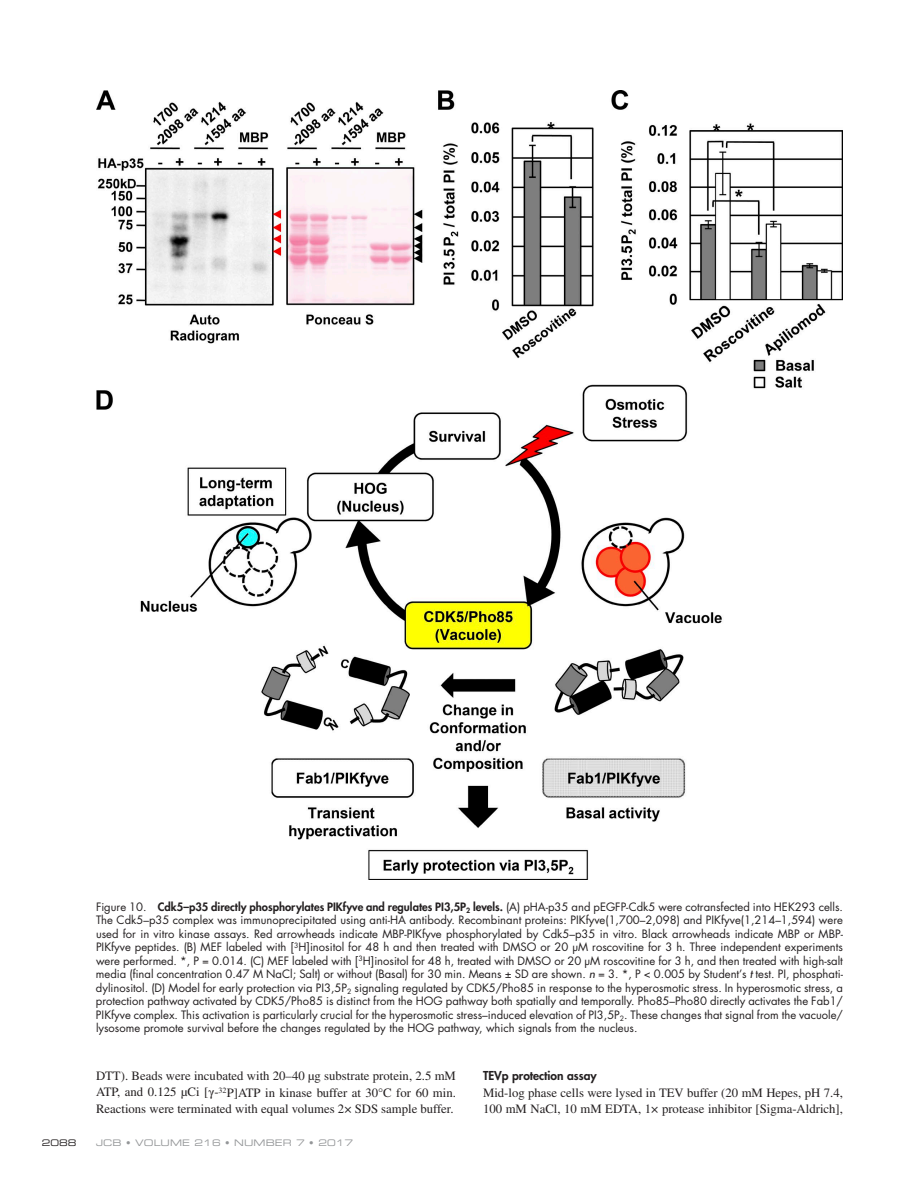
<style>
.page{position:relative;width:918px;height:1188px;background:#fff}
.page>*{position:absolute;margin:0;border:0;box-sizing:border-box;transform-origin:0 0}
.t1{font:12.75px/16.5px "Times LT Std";color:#231f20;text-align:justify}
.t2{font:800 12px "Futura Std";color:#231f20}
.t3{font:11.25px/13.5px "Futura Std";color:#231f20;text-align:justify}
.t4{font:9px "Eurostile LT Std Ex 2";letter-spacing:.01em;color:#949698}
.t5{font:9px "Eurostile LT Std Ex 2";color:#231f20}
.s1{font-weight:800}
.s2{font-weight:500;font-style:italic}
.s3{font-family:"STIX General"}
</style>
<div class="page">
<img style="left:96px;top:90px;width:747px;height:789px">
<p class="t3" style="left:96px;top:900px;width:749px">Figure 10. <span class="s1">Cdk5–p35 directly phosphorylates PIKfyve and regulates PI3,5P</span><sub>2</sub> <span class="s1">levels.</span> (A) pHA-p35 and pEGFP-Cdk5 were cotransfected into HEK293 cells.<br>The Cdk5–p35 complex was immunoprecipitated using anti-HA antibody. Recombinant proteins: PIKfyve(1,700–2,098) and PIKfyve(1,214–1,594) were used for in vitro kinase assays. Red arrowheads indicate MBP-PIKfyve phosphorylated by Cdk5–p35 in vitro. Black arrowheads indicate MBP or MBP-PIKfyve peptides. (B) MEF labeled with [<sup>3</sup>H]inositol for 48 h and then treated with DMSO or 20 µM roscovitine for 3 h. Three independent experiments were performed. *, P = 0.014. (C) MEF labeled with [<sup>3</sup>H]inositol for 48 h, treated with DMSO or 20 µM roscovitine for 3 h, and then treated with high-salt media (final concentration 0.47 M NaCl; Salt) or without (Basal) for 30 min. Means ± SD are shown. <span class="s2">n</span> = 3. *, P &lt; 0.005 by Student’s <span class="s2">t</span> test. PI, phosphati&shy;dylinositol. (D) Model for early protection via PI3,5P<sub>2</sub> signaling regulated by CDK5/Pho85 in response to the hyperosmotic stress. In hyperosmotic stress, a protection pathway activated by CDK5/Pho85 is distinct from the HOG pathway both spatially and temporally. Pho85–Pho80 directly activates the Fab1/ PIKfyve complex. This activation is particularly crucial for the hyperosmotic stress–induced elevation of PI3,5P<sub>2</sub>. These changes that signal from the vacuole/ lysosome promote survival before the changes regulated by the HOG pathway, which signals from the nucleus.</p>
<p class="t1" style="left:96px;top:1067px;width:361px">DTT). Beads were incubated with 20–40 µg substrate protein, 2.5 mM ATP, and 0.125 µCi [<span class="s3">γ</span>-<sup>32</sup>P]ATP in kinase buffer at 30°C for 60 min.<br>Reactions were terminated with equal volumes 2× SDS sample buffer.</p>
<p class="t2" style="left:483px;top:1068px;width:115px">TEVp protection assay</p>
<p class="t1" style="left:483px;top:1084px;width:362px">Mid-log phase cells were lysed in TEV buffer (20 mM Hepes, pH 7.4,<br>100 mM NaCl, 10 mM EDTA, 1× protease inhibitor [Sigma-Aldrich],</p>
<p class="t5" style="left:42px;top:1136px;width:36px">2088</p>
<p class="t4" style="left:96px;top:1136px;width:259px">JCB • VOLUME 216 • NUMBER 7 • 2017</p>
</div>
